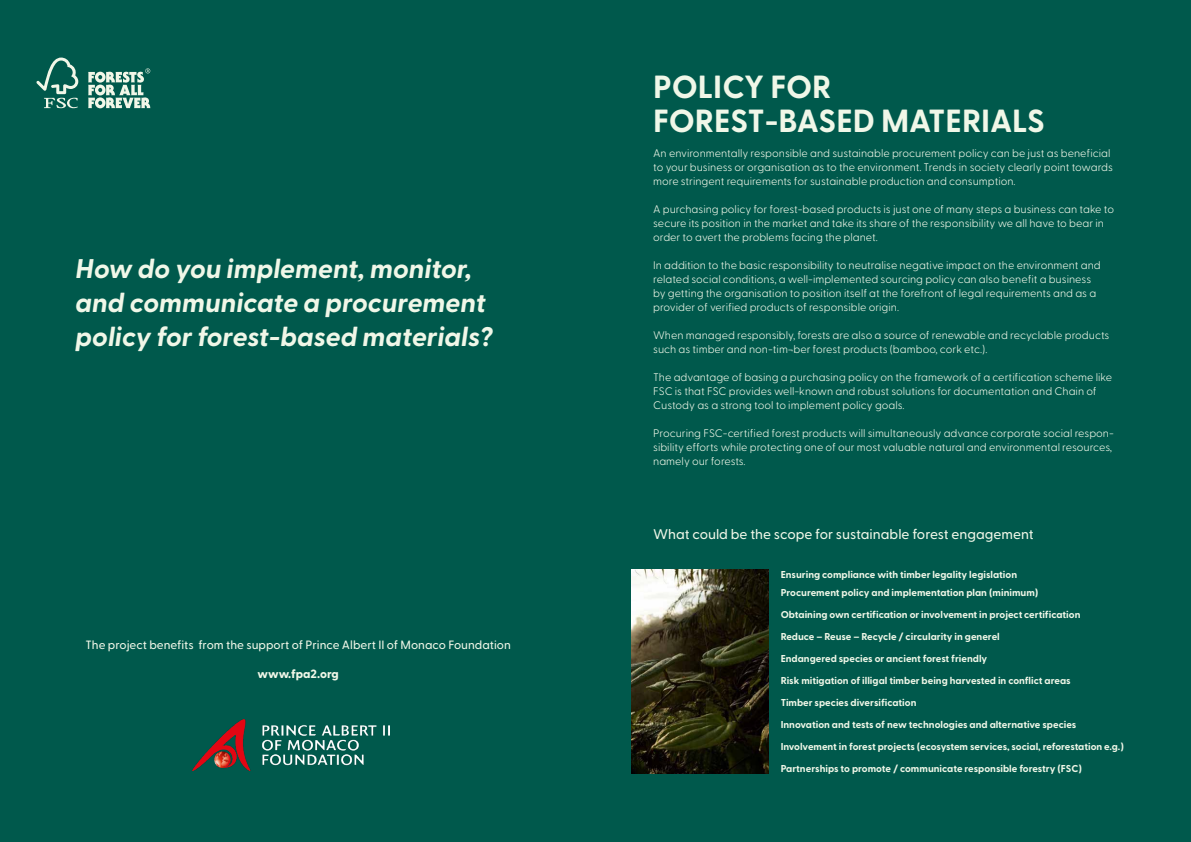
<style>
.page{position:relative;width:1191px;height:842px;background:#fff}
.page>*{position:absolute;margin:0;border:0;box-sizing:border-box;transform-origin:0 0}
.t1{font:700 32px/34px "Greycliff CF";color:#f0f7e8}
.t2{font:italic 700 27px/34px "Greycliff CF";color:#f0f7e8}
.t3{font:500 14px "Greycliff CF";color:#f0f7e8}
.t4{font:500 12px "Greycliff CF";color:#f0f7e8}
.t5{font:800 12px "Greycliff CF";color:#f0f7e8}
.t6{font:300 11px/14px "Greycliff CF";color:#f0f7e8}
.t7{font:700 10px/18px "Greycliff CF";color:#f0f7e8}
</style>
<div class="page">
<div style="left:0;top:0;width:604px;height:842px;background:#00594c"></div>
<div style="left:587px;top:0;width:604px;height:842px;background:#00594c"></div>
<img style="left:631px;top:570px;width:137px;height:204px">
<img style="left:193px;top:720px;width:196px;height:51px">
<svg style="left:36px;top:58px;width:42px;height:50px"></svg>
<svg style="left:88px;top:68px;width:62px;height:40px"></svg>
<h2 class="t2" style="left:76px;top:250px;width:419px">How do you implement, monitor, and communicate a procurement policy for forest-based materials?</h2>
<p class="t4" style="left:86px;top:636px;width:427px">The project benefits from the support of Prince Albert II of Monaco Foundation</p>
<p class="t5" style="left:257px;top:665px;width:83px">www.fpa2.org</p>
<h1 class="t1" style="left:653px;top:68px;width:393px">POLICY FOR<br>FOREST-BASED MATERIALS</h1>
<p class="t6" style="left:653px;top:145px;width:461px">An environmentally responsible and sustainable procurement policy can be just as beneficial to your business or organisation as to the environment. Trends in society clearly point towards more stringent requirements for sustainable production and consumption.</p>
<p class="t6" style="left:653px;top:201px;width:462px">A purchasing policy for forest-based products is just one of many steps a business can take to secure its position in the market and take its share of the responsibility we all have to bear in order to avert the problems facing the planet.</p>
<p class="t6" style="left:653px;top:257px;width:449px">In addition to the basic responsibility to neutralise negative impact on the environment and related social conditions, a well-implemented sourcing policy can also benefit a business by getting the organisation to position itself at the forefront of legal requirements and as a provider of verified products of responsible origin.</p>
<p class="t6" style="left:653px;top:327px;width:458px">When managed responsibly, forests are also a source of renewable and recyclable products such as timber and non-tim¬ber forest products (bamboo, cork etc.).</p>
<p class="t6" style="left:653px;top:369px;width:460px">The advantage of basing a purchasing policy on the framework of a certification scheme like<br>FSC is that FSC provides well-known and robust solutions for documentation and Chain of<br>Custody as a strong tool to implement policy goals.</p>
<p class="t6" style="left:653px;top:425px;width:462px">Procuring FSC-certified forest products will simultaneously advance corporate social respon&shy;sibility efforts while protecting one of our most valuable natural and environmental resources, namely our forests.</p>
<p class="t3" style="left:653px;top:524px;width:382px">What could be the scope for sustainable forest engagement</p>
<p class="t7" style="left:780px;top:565px;width:259px">Ensuring compliance with timber legality legislation<br>Procurement policy and implementation plan (minimum)</p>
<p class="t7" style="left:780px;top:605px;width:301px">Obtaining own certification or involvement in project certification</p>
<p class="t7" style="left:780px;top:627px;width:221px">Reduce – Reuse – Recycle / circularity in generel</p>
<p class="t7" style="left:780px;top:649px;width:208px">Endangered species or ancient forest friendly</p>
<p class="t7" style="left:780px;top:671px;width:291px">Risk mitigation of illigal timber being harvested in conflict areas</p>
<p class="t7" style="left:780px;top:691px;width:297px;line-height:22px">Timber species diversification<br>Innovation and tests of new technologies and alternative species</p>
<p class="t7" style="left:780px;top:737px;width:345px">Involvement in forest projects (ecosystem services, social, reforestation e.g.)</p>
<p class="t7" style="left:780px;top:759px;width:303px">Partnerships to promote / communicate responsible forestry (FSC)</p>
</div>
